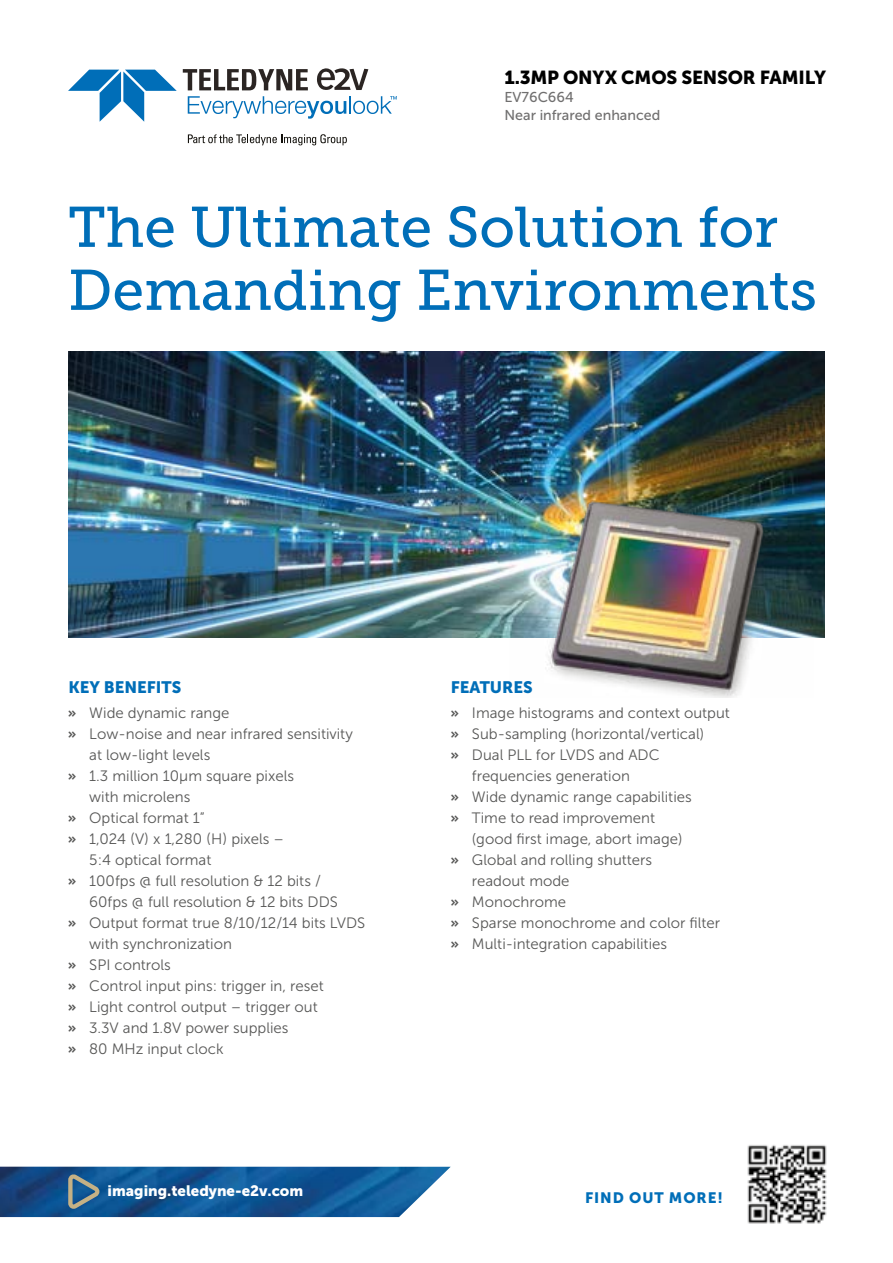
<style>
.page{position:relative;width:893px;height:1263px;background:#fff}
.page>*{position:absolute;margin:0;border:0;box-sizing:border-box;transform-origin:0 0}
.t1{font:57px/63px "Museo Slab 500";color:#006eb8}
.t2{font:18.75px "Museo Sans 900";letter-spacing:-.01em;color:#000}
.t3{font:16.5px "Museo Sans 900";color:#006eb8}
.t4{font:15px "Museo Sans 300";color:#575756}
.t5{font:15px "Museo Sans 900";color:#fff}
.t6{font:15px "Museo Sans 900";letter-spacing:.06em;color:#006eb8}
.t7{font:14.25px/18px "Museo Sans 500";color:#706f6f}
.s1{font-family:"National";font-weight:700}
</style>
<div class="page">
<img style="left:68px;top:352px;width:757px;height:286px">
<svg style="left:188px;top:134px;width:159px;height:11px"></svg>
<svg style="left:183px;top:69px;width:125px;height:21px"></svg>
<svg style="left:188px;top:96px;width:209px;height:23px"></svg>
<svg style="left:68px;top:70px;width:109px;height:52px"></svg>
<svg style="left:317px;top:68px;width:51px;height:22px"></svg>
<img style="left:0;top:1167px;width:451px;height:50px">
<svg style="left:68px;top:1174px;width:31px;height:35px"></svg>
<img style="left:510px;top:444px;width:304px;height:254px">
<img style="left:747px;top:1145px;width:80px;height:79px">
<p class="t2" style="left:504px;top:67px;width:323px">1.3MP ONYX CMOS SENSOR FAMILY</p>
<p class="t7" style="left:504px;top:88px;width:157px">EV76C664<br>Near infrared enhanced</p>
<h1 class="t1" style="left:68px;top:196px;width:750px">The Ultimate Solution for<br>Demanding Environments</h1>
<p class="t3" style="left:68px;top:678px;width:114px">KEY BENEFITS</p>
<p class="t4" style="left:68px;top:705px;width:163px"><span class="s1">»</span> Wide dynamic range</p>
<p class="t4" style="left:68px;top:726px;width:286px"><span class="s1">»</span> Low-noise and near infrared sensitivity</p>
<p class="t4" style="left:89px;top:747px;width:123px">at low-light levels</p>
<p class="t4" style="left:68px;top:768px;width:227px"><span class="s1">»</span> 1.3 million 10μm square pixels</p>
<p class="t4" style="left:89px;top:789px;width:103px">with microlens</p>
<p class="t4" style="left:68px;top:810px;width:138px"><span class="s1">»</span> Optical format 1”</p>
<p class="t4" style="left:68px;top:831px;width:218px"><span class="s1">»</span> 1,024 (V) x 1,280 (H) pixels –</p>
<p class="t4" style="left:89px;top:852px;width:124px">5:4 optical format</p>
<p class="t4" style="left:68px;top:873px;width:254px"><span class="s1">»</span> 100fps @ full resolution &amp; 12 bits /</p>
<p class="t4" style="left:89px;top:894px;width:250px">60fps @ full resolution &amp; 12 bits DDS</p>
<p class="t4" style="left:68px;top:915px;width:299px"><span class="s1">»</span> Output format true 8/10/12/14 bits LVDS</p>
<p class="t4" style="left:89px;top:936px;width:144px">with synchronization</p>
<p class="t4" style="left:68px;top:957px;width:104px"><span class="s1">»</span> SPI controls</p>
<p class="t4" style="left:68px;top:978px;width:257px"><span class="s1">»</span> Control input pins: trigger in, reset</p>
<p class="t4" style="left:68px;top:999px;width:251px"><span class="s1">»</span> Light control output – trigger out</p>
<p class="t4" style="left:68px;top:1020px;width:222px"><span class="s1">»</span> 3.3V and 1.8V power supplies</p>
<p class="t4" style="left:68px;top:1041px;width:157px"><span class="s1">»</span> 80 MHz input clock</p>
<p class="t3" style="left:451px;top:678px;width:84px">FEATURES</p>
<p class="t4" style="left:451px;top:705px;width:281px"><span class="s1">»</span> Image histograms and context output</p>
<p class="t4" style="left:451px;top:726px;width:255px"><span class="s1">»</span> Sub-sampling (horizontal/vertical)</p>
<p class="t4" style="left:451px;top:747px;width:210px"><span class="s1">»</span> Dual PLL for LVDS and ADC</p>
<p class="t4" style="left:472px;top:768px;width:159px">frequencies generation</p>
<p class="t4" style="left:451px;top:789px;width:243px"><span class="s1">»</span> Wide dynamic range capabilities</p>
<p class="t4" style="left:451px;top:810px;width:206px"><span class="s1">»</span> Time to read improvement</p>
<p class="t4" style="left:472px;top:831px;width:212px">(good first image, abort image)</p>
<p class="t4" style="left:451px;top:852px;width:203px"><span class="s1">»</span> Global and rolling shutters</p>
<p class="t4" style="left:472px;top:873px;width:99px">readout mode</p>
<p class="t4" style="left:451px;top:894px;width:117px"><span class="s1">»</span> Monochrome</p>
<p class="t4" style="left:451px;top:915px;width:271px"><span class="s1">»</span> Sparse monochrome and color filter</p>
<p class="t4" style="left:451px;top:936px;width:218px"><span class="s1">»</span> Multi-integration capabilities</p>
<p class="t5" style="left:108px;top:1183px;width:197px">imaging.teledyne-e2v.com</p>
<p class="t6" style="left:585px;top:1189px;width:139px">FIND OUT MORE!</p>
</div>
